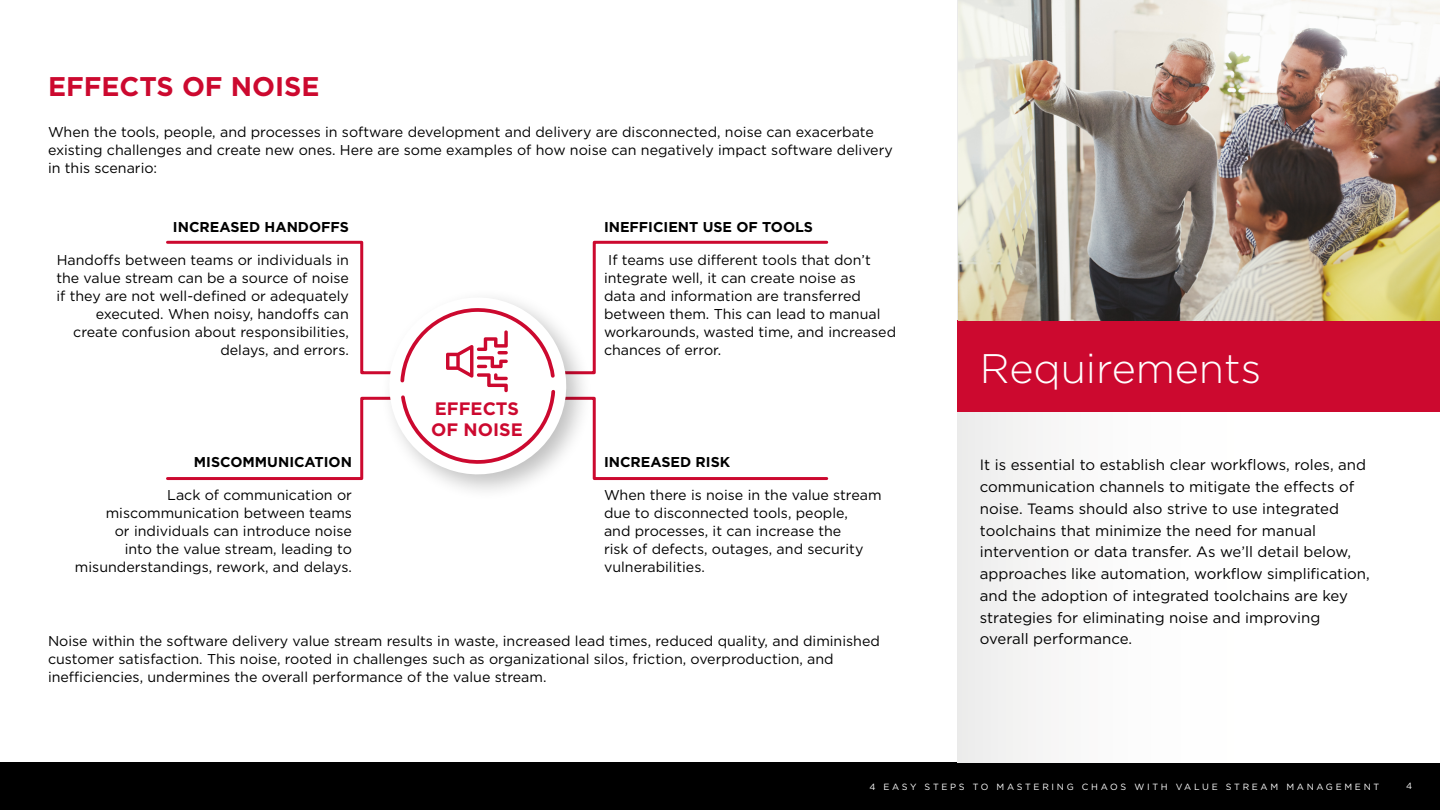
<style>
.page{position:relative;width:1440px;height:810px;background:#fff}
.page>*{position:absolute;margin:0;border:0;box-sizing:border-box;transform-origin:0 0}
.t1{font:300 41.25px "Gotham";color:#fff}
.t2{font:700 27px "Gotham";color:#cc092f}
.t3{font:700 18px/20.2px "Gotham";color:#cc092f}
.t4{font:15px/21.8px "Gotham";color:#000}
.t5{font:14.25px/18px "Gotham";color:#000}
.t6{font:700 14.25px "Gotham";color:#000}
.t7{font:9px "Gotham";letter-spacing:.3em;color:#fff}
</style>
<div class="page">
<div style="left:0;top:762px;width:1440px;height:48px;background:#000"></div>
<div style="left:958px;top:0;width:482px;height:762px;background:linear-gradient(to right,#f3f3f3,#fff)"></div>
<div style="left:958px;top:321px;width:482px;height:91px;background:#cc092f"></div>
<svg style="left:166px;top:240px;width:663px;height:247px"></svg>
<img style="left:958px;top:0;width:482px;height:321px">
<h2 class="t2" style="left:48px;top:68px;width:273px">EFFECTS OF NOISE</h2>
<p class="t5" style="left:48px;top:123px;width:846px">When the tools, people, and processes in software development and delivery are disconnected, noise can exacerbate existing challenges and create new ones. Here are some examples of how noise can negatively impact software delivery in this scenario:</p>
<p class="t6" style="left:173px;top:217px;width:178px">INCREASED HANDOFFS</p>
<p class="t5" style="left:56px;top:251px;width:294px;text-align:right">Handoffs between teams or individuals in the value stream can be a source of noise if they are not well-defined or adequately executed. When noisy, handoffs can create confusion about responsibilities, delays, and errors.</p>
<p class="t6" style="left:194px;top:453px;width:160px">MISCOMMUNICATION</p>
<p class="t5" style="left:75px;top:486px;width:279px;text-align:right">Lack of communication or miscommunication between teams<br>or individuals can introduce noise<br>into the value stream, leading to misunderstandings, rework, and delays.</p>
<p class="t3" style="left:431px;top:399px;width:93px">EFFECTS<br>OF NOISE</p>
<p class="t6" style="left:604px;top:217px;width:211px">INEFFICIENT USE OF TOOLS</p>
<p class="t5" style="left:604px;top:251px;width:294px;text-indent:4px">If teams use different tools that don’t integrate well, it can create noise as<br>data and information are transferred between them. This can lead to manual workarounds, wasted time, and increased chances of error.</p>
<p class="t6" style="left:604px;top:453px;width:128px">INCREASED RISK</p>
<p class="t5" style="left:604px;top:486px;width:279px">When there is noise in the value stream due to disconnected tools, people,<br>and processes, it can increase the<br>risk of defects, outages, and security vulnerabilities.</p>
<p class="t5" style="left:48px;top:632px;width:833px">Noise within the software delivery value stream results in waste, increased lead times, reduced quality, and diminished customer satisfaction. This noise, rooted in challenges such as organizational silos, friction, overproduction, and inefficiencies, undermines the overall performance of the value stream.</p>
<h1 class="t1" style="left:980px;top:342px;width:283px">Requirements</h1>
<p class="t4" style="left:980px;top:454px;width:391px">It is essential to establish clear workflows, roles, and communication channels to mitigate the effects of noise. Teams should also strive to use integrated toolchains that minimize the need for manual intervention or data transfer. As we’ll detail below, approaches like automation, workflow simplification, and the adoption of integrated toolchains are key strategies for eliminating noise and improving overall performance.</p>
<p class="t7" style="left:869px;top:781px;width:511px">4 EASY STEPS TO MASTERING CHAOS WITH VALUE STREAM MANAGEMENT</p>
<p class="t7" style="left:1406px;top:780px;width:8px">4</p>
</div>
